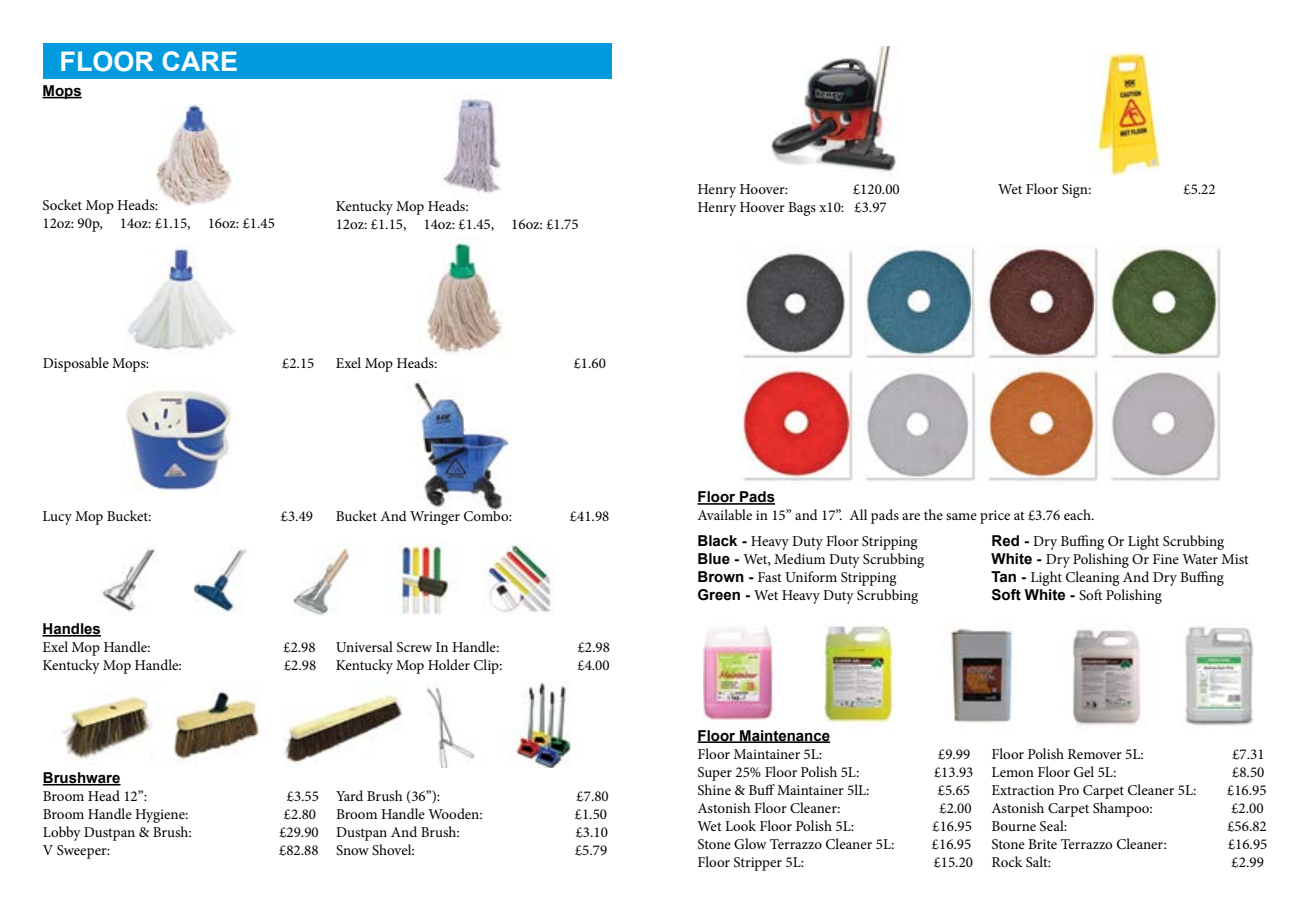
<style>
.page{position:relative;width:1310px;height:919px;background:#fff}
.page>*{position:absolute;margin:0;border:0;box-sizing:border-box;transform-origin:0 0}
.t1{font:700 27px "Arial";color:#fff}
.t2{font:15px/18px "Minion Pro";color:#000}
.t3{font:700 15px "Arial";color:#000}
.s1{font-family:"Arial";font-weight:700}
</style>
<div class="page">
<div style="left:43px;top:43px;width:569px;height:36px;background:#009bdf"></div>
<hr style="left:43px;top:97px;width:39px;height:1px;background:#000">
<hr style="left:43px;top:783px;width:77px;height:2px;background:#000">
<img style="left:413px;top:380px;width:99px;height:130px">
<img style="left:155px;top:105px;width:77px;height:101px">
<img style="left:442px;top:98px;width:59px;height:96px">
<img style="left:419px;top:242px;width:84px;height:113px">
<hr style="left:43px;top:635px;width:58px;height:1px;background:#000">
<img style="left:126px;top:390px;width:107px;height:101px">
<img style="left:127px;top:247px;width:108px;height:103px">
<img style="left:102px;top:544px;width:452px;height:72px">
<hr style="left:697px;top:741px;width:133px;height:2px;background:#000">
<img style="left:703px;top:626px;width:551px;height:100px">
<img style="left:770px;top:47px;width:126px;height:125px">
<img style="left:1087px;top:52px;width:74px;height:124px">
<img style="left:739px;top:246px;width:482px;height:239px">
<hr style="left:697px;top:503px;width:78px;height:1px;background:#000">
<img style="left:62px;top:681px;width:509px;height:86px">
<h1 class="t1" style="left:60px;top:42px;width:180px">FLOOR CARE</h1>
<p class="t3" style="left:43px;top:80px;width:41px">Mops</p>
<p class="t2" style="left:43px;top:196px;width:234px">Socket Mop Heads:<br>12oz: 90p, 14oz: £1.15, 16oz: £1.45</p>
<p class="t2" style="left:336px;top:197px;width:244px">Kentucky Mop Heads:<br>12oz: £1.15, 14oz: £1.45, 16oz: £1.75</p>
<p class="t2" style="left:43px;top:354px;width:108px">Disposable Mops:</p>
<p class="t2" style="left:282px;top:354px;width:34px">£2.15</p>
<p class="t2" style="left:336px;top:354px;width:103px">Exel Mop Heads:</p>
<p class="t2" style="left:574px;top:354px;width:34px">£1.60</p>
<p class="t2" style="left:43px;top:507px;width:110px">Lucy Mop Bucket:</p>
<p class="t2" style="left:281px;top:507px;width:34px">£3.49</p>
<p class="t2" style="left:336px;top:507px;width:178px">Bucket And Wringer Combo:</p>
<p class="t2" style="left:570px;top:507px;width:41px">£41.98</p>
<p class="t3" style="left:43px;top:618px;width:60px">Handles</p>
<p class="t2" style="left:43px;top:638px;width:110px">Exel Mop Handle:</p>
<p class="t2" style="left:283px;top:638px;width:34px">£2.98</p>
<p class="t2" style="left:43px;top:656px;width:141px">Kentucky Mop Handle:</p>
<p class="t2" style="left:284px;top:656px;width:34px">£2.98</p>
<p class="t2" style="left:336px;top:638px;width:165px">Universal Screw In Handle:</p>
<p class="t2" style="left:578px;top:638px;width:34px">£2.98</p>
<p class="t2" style="left:336px;top:656px;width:168px">Kentucky Mop Holder Clip:</p>
<p class="t2" style="left:577px;top:656px;width:34px">£4.00</p>
<p class="t3" style="left:43px;top:767px;width:79px">Brushware</p>
<p class="t2" style="left:43px;top:787px;width:106px">Broom Head 12”:</p>
<p class="t2" style="left:287px;top:787px;width:34px">£3.55</p>
<p class="t2" style="left:43px;top:805px;width:147px">Broom Handle Hygiene:</p>
<p class="t2" style="left:284px;top:805px;width:34px">£2.80</p>
<p class="t2" style="left:43px;top:823px;width:151px">Lobby Dustpan &amp; Brush:</p>
<p class="t2" style="left:279px;top:823px;width:41px">£29.90</p>
<p class="t2" style="left:43px;top:841px;width:69px">V Sweeper:</p>
<p class="t2" style="left:279px;top:841px;width:41px">£82.88</p>
<p class="t2" style="left:336px;top:787px;width:106px">Yard Brush (36”):</p>
<p class="t2" style="left:576px;top:787px;width:34px">£7.80</p>
<p class="t2" style="left:336px;top:805px;width:148px">Broom Handle Wooden:</p>
<p class="t2" style="left:575px;top:805px;width:34px">£1.50</p>
<p class="t2" style="left:336px;top:823px;width:125px">Dustpan And Brush:</p>
<p class="t2" style="left:576px;top:823px;width:34px">£3.10</p>
<p class="t2" style="left:336px;top:841px;width:80px">Snow Shovel:</p>
<p class="t2" style="left:575px;top:841px;width:34px">£5.79</p>
<p class="t2" style="left:697px;top:180px;width:204px;text-indent:156px">£120.00<br>Henry Hoover Bags x10: £3.97</p>
<p class="t2" style="left:998px;top:180px;width:95px">Wet Floor Sign:</p>
<p class="t2" style="left:1183px;top:180px;width:34px">£5.22</p>
<p class="t2" style="left:697px;top:180px;width:92px">Henry Hoover:</p>
<p class="t3" style="left:697px;top:486px;width:79px">Floor Pads</p>
<p class="t2" style="left:697px;top:506px;width:398px">Available in 15” and 17”. All pads are the same price at £3.76 each.</p>
<p class="t2" style="left:697px;top:532px;width:228px"><span class="s1">Black -</span> Heavy Duty Floor Stripping<br><span class="s1">Blue -</span> Wet, Medium Duty Scrubbing<br><span class="s1">Brown -</span> Fast Uniform Stripping<br><span class="s1">Green -</span> Wet Heavy Duty Scrubbing</p>
<p class="t2" style="left:991px;top:532px;width:259px"><span class="s1">Red -</span> Dry Buffing Or Light Scrubbing <span class="s1">White -</span> Dry Polishing Or Fine Water Mist <span class="s1">Tan -</span> Light Cleaning And Dry Buffing <span class="s1">Soft White -</span> Soft Polishing</p>
<p class="t3" style="left:697px;top:724px;width:134px">Floor Maintenance</p>
<p class="t2" style="left:697px;top:744px;width:126px">Floor Maintainer 5L:</p>
<p class="t2" style="left:938px;top:744px;width:34px">£9.99</p>
<p class="t2" style="left:697px;top:762px;width:163px">Super 25% Floor Polish 5L:</p>
<p class="t2" style="left:934px;top:762px;width:41px">£13.93</p>
<p class="t2" style="left:697px;top:780px;width:174px">Shine &amp; Buff Maintainer 5lL:</p>
<p class="t2" style="left:938px;top:780px;width:34px">£5.65</p>
<p class="t2" style="left:697px;top:798px;width:145px">Astonish Floor Cleaner:</p>
<p class="t2" style="left:939px;top:798px;width:34px">£2.00</p>
<p class="t2" style="left:697px;top:816px;width:158px">Wet Look Floor Polish 5L:</p>
<p class="t2" style="left:932px;top:816px;width:41px">£16.95</p>
<p class="t2" style="left:697px;top:834px;width:198px">Stone Glow Terrazzo Cleaner 5L:</p>
<p class="t2" style="left:932px;top:834px;width:41px">£16.95</p>
<p class="t2" style="left:697px;top:852px;width:108px">Floor Stripper 5L:</p>
<p class="t2" style="left:933px;top:852px;width:41px">£15.20</p>
<p class="t2" style="left:991px;top:744px;width:154px">Floor Polish Remover 5L:</p>
<p class="t2" style="left:1232px;top:744px;width:34px">£7.31</p>
<p class="t2" style="left:991px;top:762px;width:126px">Lemon Floor Gel 5L:</p>
<p class="t2" style="left:1232px;top:762px;width:34px">£8.50</p>
<p class="t2" style="left:991px;top:780px;width:206px">Extraction Pro Carpet Cleaner 5L:</p>
<p class="t2" style="left:1227px;top:780px;width:41px">£16.95</p>
<p class="t2" style="left:991px;top:798px;width:163px">Astonish Carpet Shampoo:</p>
<p class="t2" style="left:1231px;top:798px;width:34px">£2.00</p>
<p class="t2" style="left:991px;top:816px;width:77px">Bourne Seal:</p>
<p class="t2" style="left:1227px;top:816px;width:41px">£56.82</p>
<p class="t2" style="left:991px;top:834px;width:177px">Stone Brite Terrazzo Cleaner:</p>
<p class="t2" style="left:1228px;top:834px;width:41px">£16.95</p>
<p class="t2" style="left:991px;top:852px;width:61px">Rock Salt:</p>
<p class="t2" style="left:1231px;top:852px;width:34px">£2.99</p>
</div>
